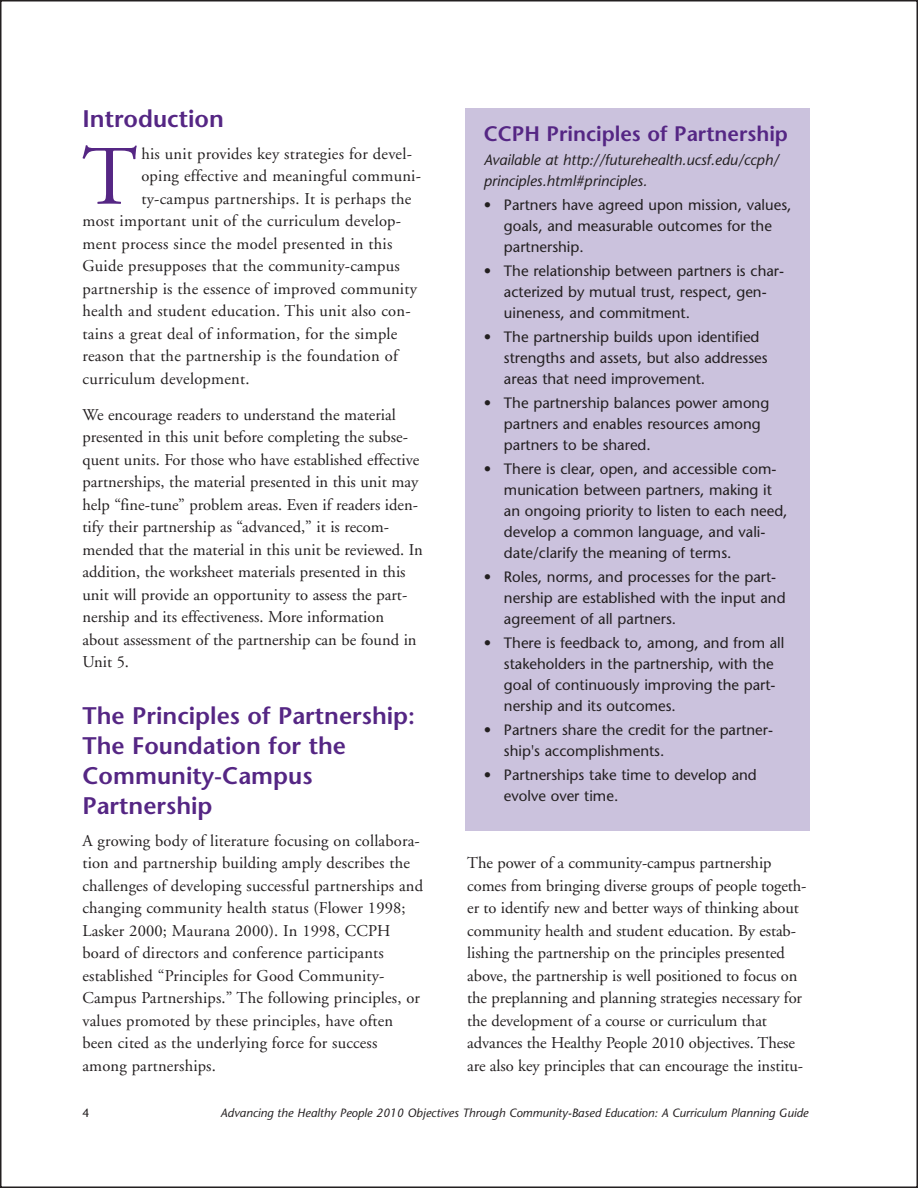
<style>
.page{position:relative;width:918px;height:1188px;background:#fff}
.page>*{position:absolute;margin:0;border:0;box-sizing:border-box;transform-origin:0 0}
.t1{font:84.3px "Adobe Garamond";color:#552684}
.t2{font:600 24px/30px "Stone Sans";color:#552684}
.t3{font:600 21px "Stone Sans";color:#552684}
.t4{font:16.5px/22.5px "Adobe Garamond";color:#231f20}
.t5{font:15px/21px "Stone Sans";color:#231f20}
.t6{font:italic 15px/21px "Stone Sans";color:#231f20}
.t7{font:italic 12px "Stone Sans";color:#231f20}
.t8{font:12px "Stone Sans";color:#231f20}
</style>
<div class="page">
<div style="left:466px;top:108px;width:344px;height:722px;background:#cbc2dd"></div>
<h2 class="t2" style="left:82px;top:106px;width:143px">Introduction</h2>
<h1 class="t1" style="left:82px;top:143px;width:57px">T</h1>
<p class="t4" style="left:141px;top:144px;width:272px">his unit provides key strategies for devel-</p>
<p class="t4" style="left:141px;top:166px;width:281px">oping effective and meaningful communi-</p>
<p class="t4" style="left:141px;top:189px;width:271px">ty-campus partnerships. It is perhaps the</p>
<p class="t4" style="left:82px;top:211px;width:320px">most important unit of the curriculum develop-</p>
<p class="t4" style="left:82px;top:234px;width:311px">ment process since the model presented in this</p>
<p class="t4" style="left:82px;top:256px;width:319px">Guide presupposes that the community-campus</p>
<p class="t4" style="left:82px;top:279px;width:336px">partnership is the essence of improved community</p>
<p class="t4" style="left:82px;top:301px;width:330px">health and student education. This unit also con-</p>
<p class="t4" style="left:82px;top:324px;width:317px">tains a great deal of information, for the simple</p>
<p class="t4" style="left:82px;top:346px;width:317px">reason that the partnership is the foundation of</p>
<p class="t4" style="left:82px;top:369px;width:169px">curriculum development.</p>
<p class="t4" style="left:82px;top:405px;width:342px">We encourage readers to understand the material presented in this unit before completing the subse&shy;quent units. For those who have established effective partnerships, the material presented in this unit may help “fine-tune” problem areas. Even if readers iden&shy;tify their partnership as “advanced,” it is recom&shy;mended that the material in this unit be reviewed. In addition, the worksheet materials presented in this unit will provide an opportunity to assess the part&shy;nership and its effectiveness. More information about assessment of the partnership can be found in Unit 5.</p>
<h2 class="t2" style="left:82px;top:703px;width:334px">The Principles of Partnership:<br>The Foundation for the<br>Community-Campus<br>Partnership</h2>
<p class="t4" style="left:82px;top:831px;width:342px">A growing body of literature focusing on collabora&shy;tion and partnership building amply describes the challenges of developing successful partnerships and changing community health status (Flower 1998; Lasker 2000; Maurana 2000). In 1998, CCPH board of directors and conference participants established “Principles for Good Community-Campus Partnerships.” The following principles, or values promoted by these principles, have often been cited as the underlying force for success among partnerships.</p>
<p class="t3" style="left:484px;top:126px;width:306px">CCPH Principles of Partnership</p>
<p class="t6" style="left:484px;top:151px;width:297px">Available at http://futurehealth.ucsf.edu/ccph/ principles.html#principles.</p>
<p class="t5" style="left:504px;top:196px;width:289px;text-indent:-20px">• Partners have agreed upon mission, values, goals, and measurable outcomes for the partnership.</p>
<p class="t5" style="left:504px;top:262px;width:282px;text-indent:-20px">• The relationship between partners is char&shy;acterized by mutual trust, respect, gen&shy;uineness, and commitment.</p>
<p class="t5" style="left:504px;top:328px;width:265px;text-indent:-20px">• The partnership builds upon identified strengths and assets, but also addresses areas that need improvement.</p>
<p class="t5" style="left:504px;top:394px;width:267px;text-indent:-20px">• The partnership balances power among partners and enables resources among partners to be shared.</p>
<p class="t5" style="left:504px;top:460px;width:285px;text-indent:-20px">• There is clear, open, and accessible com&shy;munication between partners, making it an ongoing priority to listen to each need, develop a common language, and vali&shy;date/clarify the meaning of terms.</p>
<p class="t5" style="left:504px;top:568px;width:283px;text-indent:-20px">• Roles, norms, and processes for the part&shy;nership are established with the input and agreement of all partners.</p>
<p class="t5" style="left:504px;top:634px;width:282px;text-indent:-20px">• There is feedback to, among, and from all stakeholders in the partnership, with the goal of continuously improving the part&shy;nership and its outcomes.</p>
<p class="t5" style="left:504px;top:721px;width:271px;text-indent:-20px">• Partners share the credit for the partner&shy;ship's accomplishments.</p>
<p class="t5" style="left:504px;top:766px;width:254px;text-indent:-20px">• Partnerships take time to develop and evolve over time.</p>
<p class="t4" style="left:467px;top:853px;width:341px">The power of a community-campus partnership comes from bringing diverse groups of people togeth&shy;er to identify new and better ways of thinking about community health and student education. By estab&shy;lishing the partnership on the principles presented above, the partnership is well positioned to focus on the preplanning and planning strategies necessary for the development of a course or curriculum that advances the Healthy People 2010 objectives. These are also key principles that can encourage the institu-</p>
<p class="t8" style="left:82px;top:1108px;width:8px">4</p>
<p class="t7" style="left:221px;top:1108px;width:589px">Advancing the Healthy People 2010 Objectives Through Community-Based Education: A Curriculum Planning Guide</p>
</div>
